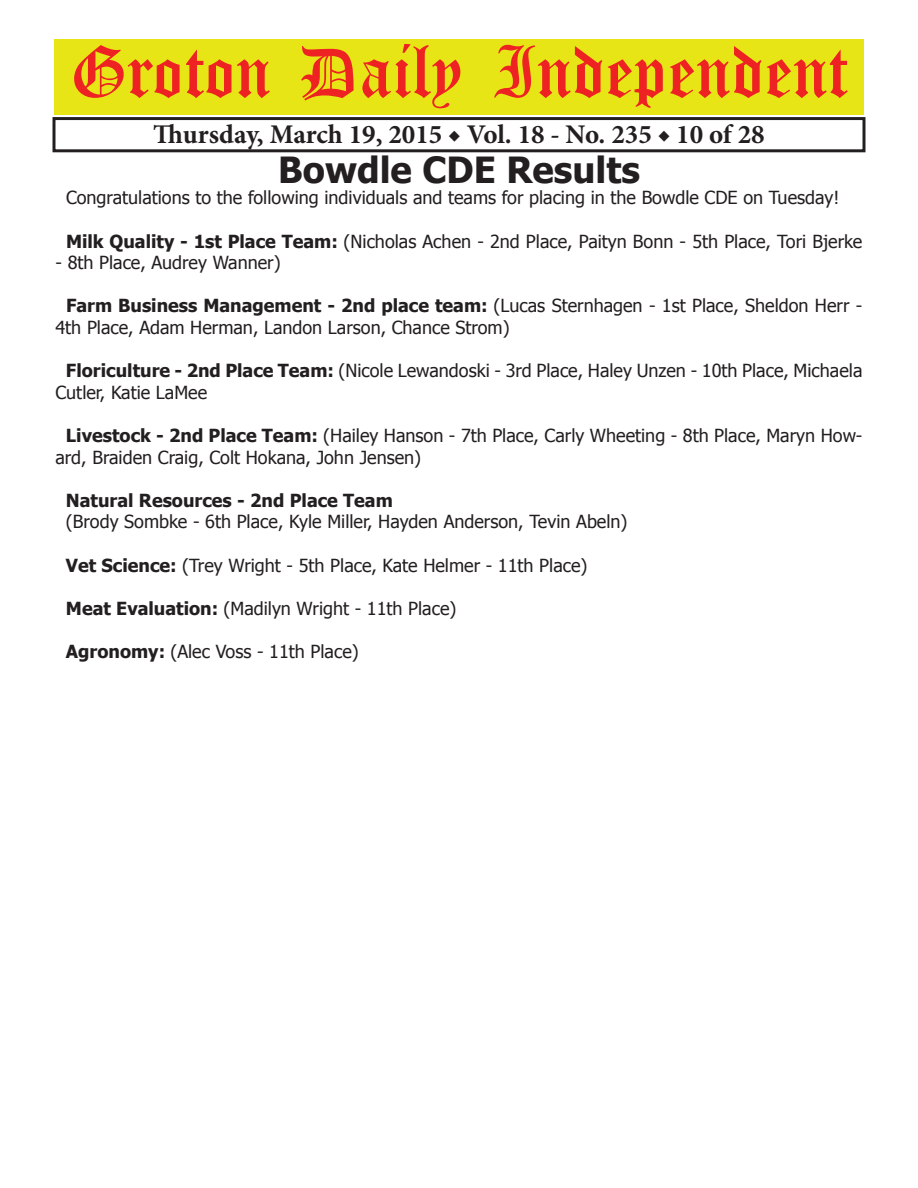
<style>
.page{position:relative;width:918px;height:1188px;background:#fff}
.page>*{position:absolute;margin:0;border:0;box-sizing:border-box;transform-origin:0 0}
.t1{font:54px "Old English Five";color:#ee2123}
.t2{font:700 36px "Tahoma";color:#231f20}
.t3{font:700 27px "Minion Pro";color:#231f20}
.t4{font:18px/21.6px "Tahoma";color:#231f20}
.t5{font:700 18px "Tahoma";color:#231f20}
.s1{font-weight:700}
</style>
<div class="page">
<div style="left:52px;top:117px;width:814px;height:35px;border:3px solid #231f20"></div>
<div style="left:54px;top:40px;width:810px;height:75px;background:#e7e515"></div>
<h1 class="t1" style="left:70px;top:47px;width:779px">Groton Daily Independent</h1>
<h3 class="t3" style="left:153px;top:116px;width:613px">Thursday, March 19, 2015 ◆ Vol. 18 - No. 235 ◆ 10 of 28</h3>
<h2 class="t2" style="left:278px;top:145px;width:363px">Bowdle CDE Results</h2>
<p class="t4" style="left:66px;top:186px;width:775px">Congratulations to the following individuals and teams for placing in the Bowdle CDE on Tuesday!</p>
<p class="t4" style="left:66px;top:229px;width:798px"><span class="s1">Milk Quality - 1st Place Team:</span> (Nicholas Achen - 2nd Place, Paityn Bonn - 5th Place, Tori Bjerke</p>
<p class="t4" style="left:56px;top:251px;width:227px">- 8th Place, Audrey Wanner)</p>
<p class="t4" style="left:55px;top:294px;width:808px;text-indent:11px"><span class="s1">Farm Business Management - 2nd place team:</span> (Lucas Sternhagen - 1st Place, Sheldon Herr -<br>4th Place, Adam Herman, Landon Larson, Chance Strom)</p>
<p class="t4" style="left:55px;top:359px;width:809px;text-indent:11px"><span class="s1">Floriculture - 2nd Place Team:</span> (Nicole Lewandoski - 3rd Place, Haley Unzen - 10th Place, Michaela<br>Cutler, Katie LaMee</p>
<p class="t4" style="left:55px;top:424px;width:808px;text-indent:10px"><span class="s1">Livestock - 2nd Place Team:</span> (Hailey Hanson - 7th Place, Carly Wheeting - 8th Place, Maryn How&shy;ard, Braiden Craig, Colt Hokana, John Jensen)</p>
<p class="t5" style="left:66px;top:488px;width:328px">Natural Resources - 2nd Place Team</p>
<p class="t4" style="left:66px;top:510px;width:563px">(Brody Sombke - 6th Place, Kyle Miller, Hayden Anderson, Tevin Abeln)</p>
<p class="t4" style="left:66px;top:553px;width:523px"><span class="s1">Vet Science:</span> (Trey Wright - 5th Place, Kate Helmer - 11th Place)</p>
<p class="t4" style="left:66px;top:597px;width:392px"><span class="s1">Meat Evaluation:</span> (Madilyn Wright - 11th Place)</p>
<p class="t4" style="left:66px;top:640px;width:294px"><span class="s1">Agronomy:</span> (Alec Voss - 11th Place)</p>
</div>
